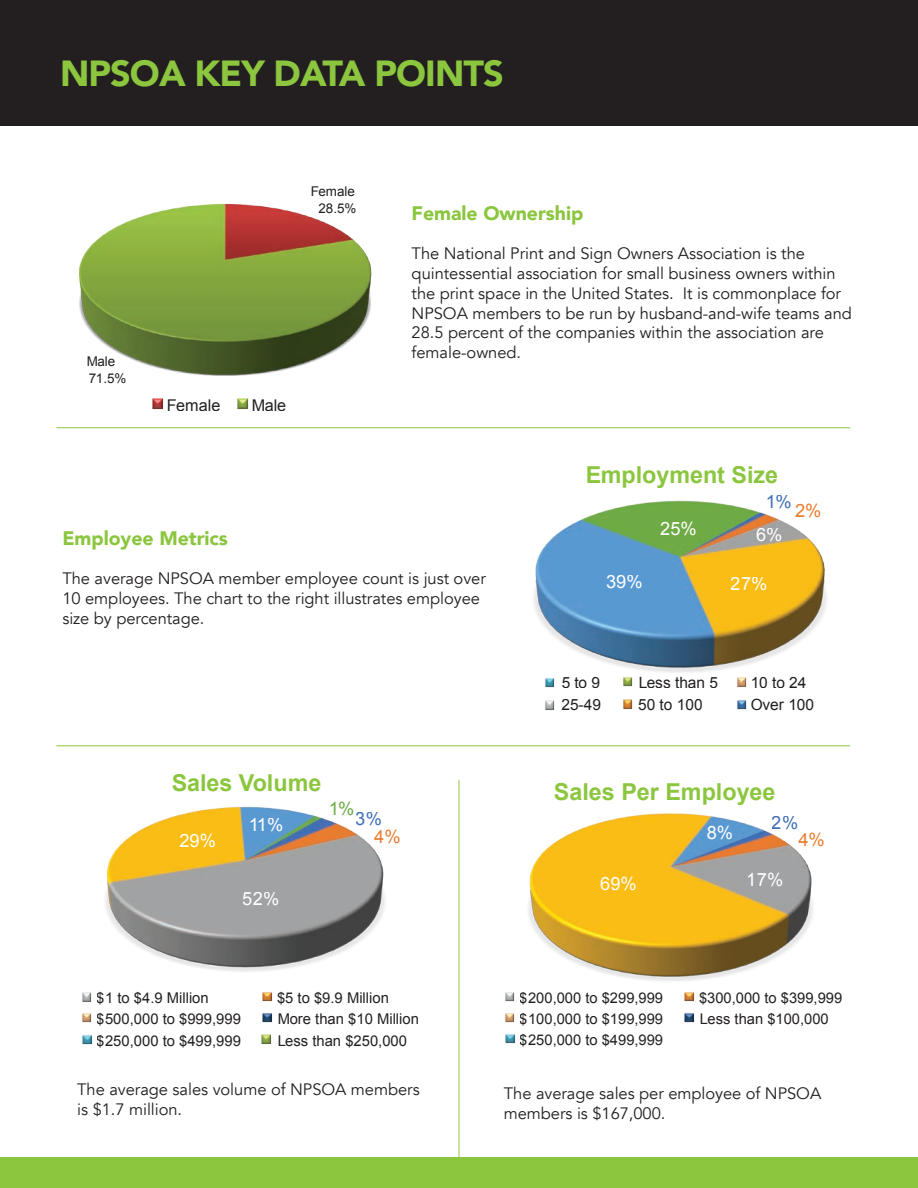
<style>
.page{position:relative;width:918px;height:1188px;background:#fff}
.page>*{position:absolute;margin:0;border:0;box-sizing:border-box;transform-origin:0 0}
.t1{font:900 36px "Avenir LT Std";letter-spacing:-.025em;color:#8bc63e}
.t2{font:700 23.25px "Arial";color:#8bc63e}
.t3{font:900 19.5px "Avenir";letter-spacing:-.005em;color:#8bc63e}
.t4{font:18.3px "Arial";color:#fff}
.t5{font:18.3px "Arial";color:#ea7c2f}
.t6{font:18.3px "Arial";color:#406fb7}
.t7{font:18.3px "Arial";color:#6eab45}
.t8{font:16.5px/19.8px "Avenir";letter-spacing:-.005em;color:#231f20}
.t9{font:16.2px "Arial";color:#231f20}
.t10{font:15.45px "Arial";color:#231f20}
.t11{font:14.85px "Arial";color:#231f20}
.t12{font:14.7px "Arial";color:#231f20}
.t13{font:13.35px/16.6px "Arial";color:#231f20;text-align:right}
</style>
<div class="page">
<img style="left:79px;top:203px;width:293px;height:173px">
<svg style="left:152px;top:398px;width:11px;height:12px"></svg>
<svg style="left:237px;top:398px;width:11px;height:12px"></svg>
<img style="left:105px;top:806px;width:280px;height:166px">
<svg style="left:261px;top:1034px;width:10px;height:10px"></svg>
<svg style="left:82px;top:1035px;width:10px;height:9px"></svg>
<svg style="left:262px;top:992px;width:10px;height:10px"></svg>
<svg style="left:262px;top:1013px;width:10px;height:10px"></svg>
<svg style="left:82px;top:1013px;width:9px;height:10px"></svg>
<svg style="left:82px;top:992px;width:9px;height:10px"></svg>
<svg style="left:505px;top:1034px;width:10px;height:10px"></svg>
<svg style="left:684px;top:992px;width:10px;height:10px"></svg>
<svg style="left:684px;top:1013px;width:10px;height:10px"></svg>
<svg style="left:505px;top:1013px;width:10px;height:10px"></svg>
<svg style="left:505px;top:992px;width:10px;height:10px"></svg>
<img style="left:528px;top:813px;width:285px;height:168px">
<img style="left:533px;top:500px;width:294px;height:188px">
<svg style="left:737px;top:700px;width:10px;height:10px"></svg>
<svg style="left:622px;top:676px;width:11px;height:11px"></svg>
<svg style="left:544px;top:677px;width:10px;height:11px"></svg>
<svg style="left:623px;top:699px;width:10px;height:10px"></svg>
<svg style="left:545px;top:700px;width:9px;height:10px"></svg>
<svg style="left:736px;top:677px;width:11px;height:10px"></svg>
<hr style="left:56px;top:427px;width:794px;height:1px;background:#8bc63e">
<hr style="left:56px;top:745px;width:794px;height:1px;background:#8bc63e">
<hr style="left:459px;top:780px;width:1px;height:406px;background:#8bc63e">
<div style="left:0;top:0;width:918px;height:126px;background:#231f20"></div>
<div style="left:0;top:1157px;width:918px;height:31px;background:#8bc63e"></div>
<p class="t1" style="left:60px;top:51px;width:445px">NPSOA KEY DATA POINTS</p>
<p class="t13" style="left:310px;top:183px;width:48px">Female<br>28.5%</p>
<p class="t13" style="left:86px;top:353px;width:42px;text-align:left">Male<br>71.5%</p>
<p class="t9" style="left:166px;top:394px;width:55px">Female</p>
<p class="t9" style="left:251px;top:394px;width:37px">Male</p>
<p class="t3" style="left:412px;top:196px;width:173px">Female Ownership</p>
<p class="t8" style="left:412px;top:244px;width:442px">The National Print and Sign Owners Association is the quintessential association for small business owners within the print space in the United States. It is commonplace for NPSOA members to be run by husband-and-wife teams and 28.5 percent of the companies within the association are female-owned.</p>
<h2 class="t2" style="left:585px;top:460px;width:195px">Employment Size</h2>
<p class="t6" style="left:765px;top:490px;width:28px">1%</p>
<p class="t5" style="left:795px;top:499px;width:28px">2%</p>
<p class="t4" style="left:660px;top:516px;width:38px">25%</p>
<p class="t4" style="left:756px;top:523px;width:28px">6%</p>
<p class="t3" style="left:62px;top:521px;width:167px">Employee Metrics</p>
<p class="t8" style="left:62px;top:569px;width:425px">The average NPSOA member employee count is just over<br>10 employees. The chart to the right illustrates employee size by percentage.</p>
<p class="t4" style="left:606px;top:570px;width:38px">39%</p>
<p class="t4" style="left:731px;top:572px;width:38px">27%</p>
<p class="t10" style="left:561px;top:672px;width:40px">5 to 9</p>
<p class="t10" style="left:638px;top:672px;width:81px">Less than 5</p>
<p class="t10" style="left:751px;top:672px;width:57px">10 to 24</p>
<p class="t10" style="left:561px;top:695px;width:41px">25-49</p>
<p class="t10" style="left:638px;top:695px;width:66px">50 to 100</p>
<p class="t10" style="left:751px;top:695px;width:65px">Over 100</p>
<h2 class="t2" style="left:171px;top:768px;width:151px">Sales Volume</h2>
<p class="t4" style="left:179px;top:828px;width:38px">29%</p>
<p class="t4" style="left:248px;top:813px;width:37px">11%</p>
<p class="t2" style="left:554px;top:776px;width:223px">Sales Per Employee</p>
<p class="t7" style="left:328px;top:797px;width:28px">1%</p>
<p class="t6" style="left:356px;top:807px;width:28px">3%</p>
<p class="t6" style="left:772px;top:811px;width:28px">2%</p>
<p class="t5" style="left:374px;top:824px;width:28px">4%</p>
<p class="t5" style="left:798px;top:828px;width:28px">4%</p>
<p class="t4" style="left:707px;top:820px;width:28px">8%</p>
<p class="t4" style="left:243px;top:887px;width:38px">52%</p>
<p class="t4" style="left:600px;top:871px;width:38px">69%</p>
<p class="t4" style="left:747px;top:867px;width:38px">17%</p>
<p class="t11" style="left:97px;top:988px;width:113px">$1 to $4.9 Million</p>
<p class="t11" style="left:277px;top:988px;width:113px">$5 to $9.9 Million</p>
<p class="t11" style="left:97px;top:1010px;width:146px">$500,000 to $999,999</p>
<p class="t11" style="left:277px;top:1010px;width:143px">More than $10 Million</p>
<p class="t11" style="left:97px;top:1031px;width:146px">$250,000 to $499,999</p>
<p class="t11" style="left:277px;top:1031px;width:132px">Less than $250,000</p>
<p class="t12" style="left:520px;top:988px;width:145px">$200,000 to $299,999</p>
<p class="t12" style="left:699px;top:988px;width:145px">$300,000 to $399,999</p>
<p class="t12" style="left:520px;top:1009px;width:145px">$100,000 to $199,999</p>
<p class="t12" style="left:699px;top:1009px;width:131px">Less than $100,000</p>
<p class="t12" style="left:520px;top:1030px;width:145px">$250,000 to $499,999</p>
<p class="t8" style="left:77px;top:1079px;width:344px">The average sales volume of NPSOA members is $1.7 million.</p>
<p class="t8" style="left:504px;top:1084px;width:319px">The average sales per employee of NPSOA members is $167,000.</p>
</div>
